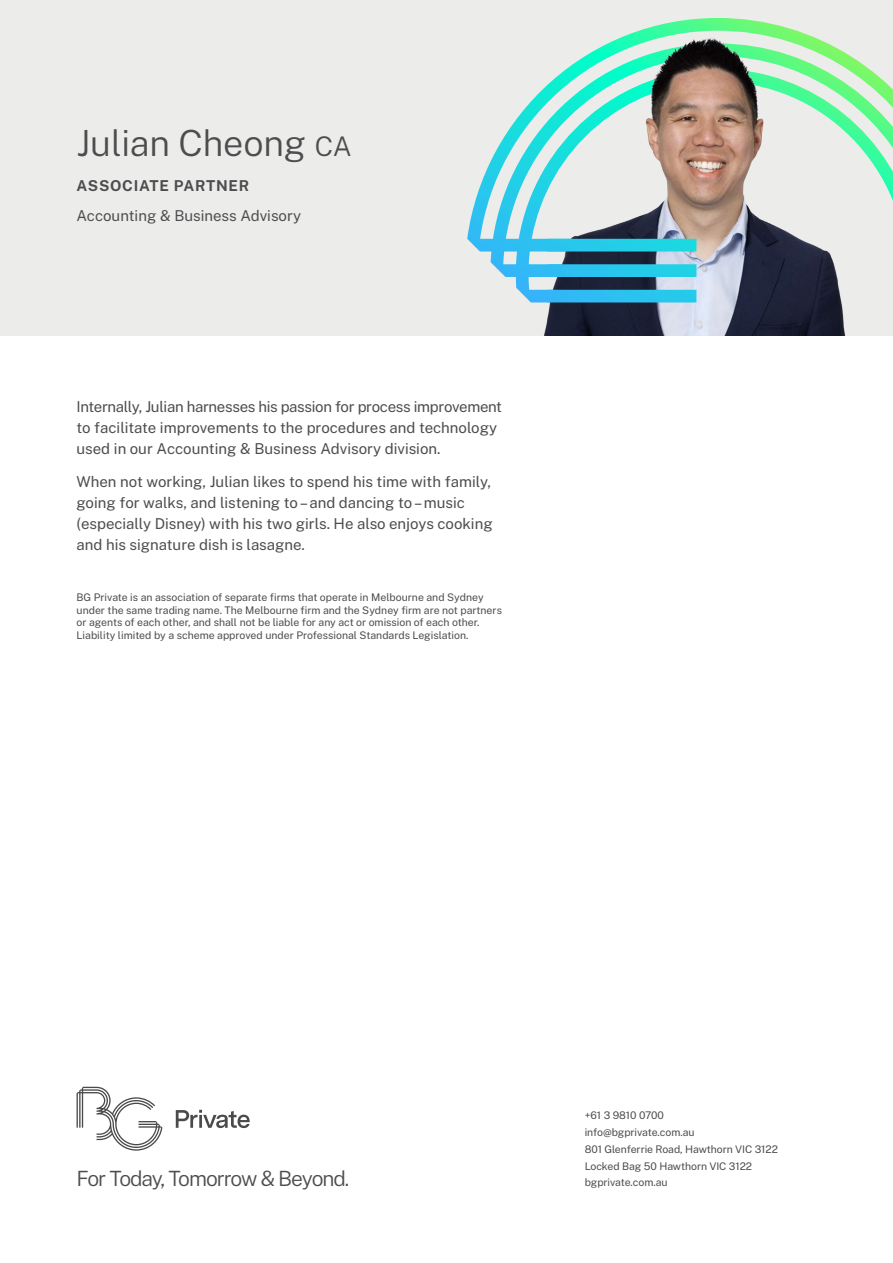
<style>
.page{position:relative;width:893px;height:1263px;background:#fff}
.page>*{position:absolute;margin:0;border:0;box-sizing:border-box;transform-origin:0 0}
.t1{font:300 36px "Public Sans";letter-spacing:-.005em;color:#4d4d4f}
.t2{font:300 21px "Public Sans";letter-spacing:-.05em;color:#4d4d4f}
.t3{font:15px/21px "Public Sans";color:#4d4d4f}
.t4{font:700 15px "Public Sans";letter-spacing:.05em;color:#4d4d4f}
.t5{font:10.5px/16.8px "Public Sans";color:#4d4d4f}
.s1{font-size:27px}
</style>
<div class="page">
<div style="left:0;top:0;width:893px;height:336px;background:#ecedeb"></div>
<svg style="left:467px;top:80px;width:426px;height:197px"></svg>
<img style="left:510px;top:18px;width:373px;height:318px">
<svg style="left:547px;top:239px;width:149px;height:63px;background:#3d9fbb"></svg>
<svg style="left:176px;top:1110px;width:74px;height:18px"></svg>
<svg style="left:77px;top:1087px;width:85px;height:64px"></svg>
<h1 class="t1" style="left:77px;top:120px;width:277px">Julian Cheong <span class="s1">CA</span></h1>
<h3 class="t4" style="left:77px;top:176px;width:174px">ASSOCIATE PARTNER</h3>
<h3 class="t3" style="left:77px;top:205px;width:226px">Accounting &amp; Business Advisory</h3>
<h3 class="t3" style="left:77px;top:395px;width:427px">Internally, Julian harnesses his passion for process improvement to facilitate improvements to the procedures and technology used in our Accounting &amp; Business Advisory division.</h3>
<h3 class="t3" style="left:77px;top:471px;width:418px">When not working, Julian likes to spend his time with family, going for walks, and listening to – and dancing to – music (especially Disney) with his two girls. He also enjoys cooking and his signature dish is lasagne.</h3>
<p class="t5" style="left:77px;top:591px;width:427px;line-height:12.6px">BG Private is an association of separate firms that operate in Melbourne and Sydney under the same trading name. The Melbourne firm and the Sydney firm are not partners or agents of each other, and shall not be liable for any act or omission of each other.<br>Liability limited by a scheme approved under Professional Standards Legislation.</p>
<h2 class="t2" style="left:77px;top:1165px;width:274px">For Today, Tomorrow &amp; Beyond.</h2>
<p class="t5" style="left:585px;top:1106px;width:195px">+61 3 9810 0700<br>info@bgprivate.com.au<br>801 Glenferrie Road, Hawthorn VIC 3122<br>Locked Bag 50 Hawthorn VIC 3122 bgprivate.com.au</p>
</div>
